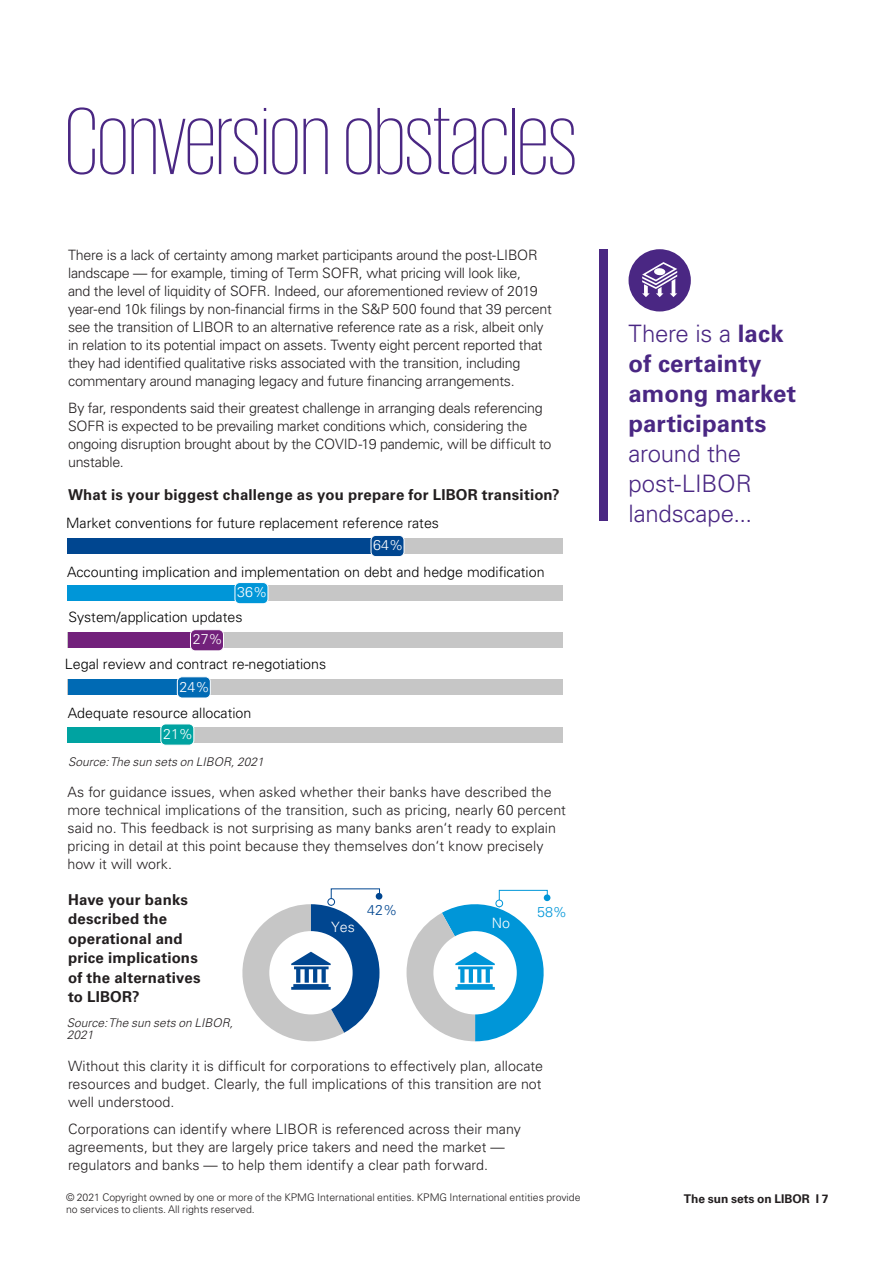
<style>
.page{position:relative;width:893px;height:1263px;background:#fff}
.page>*{position:absolute;margin:0;border:0;box-sizing:border-box;transform-origin:0 0}
.t1{font:200 97.5px "KPMG";color:#4a2783}
.t2{font:700 24px/30px "Univers LT Std";color:#4a2783}
.t3{font:300 24px/30px "Univers LT Std";letter-spacing:-.01em;color:#4a2783}
.t4{font:700 15px/19.5px "Univers LT Std";letter-spacing:.01em;color:#231f20}
.t5{font:300 14.25px/18px "Univers LT Std";letter-spacing:-.015em;color:#231f20}
.t6{font:300 14.25px "Univers LT Std";color:#000}
.t7{font:300 14.25px "Univers LT Std";color:#fff}
.t8{font:300 14.25px "Univers LT Std";color:#004690}
.t9{font:300 14.25px "Univers LT Std";color:#0096d8}
.t10{font:italic 300 12px/12px "Univers LT Std";color:#231f20}
.t11{font:700 12px "Univers LT Std";color:#231f20}
.t12{font:300 10.5px/12px "Univers LT Std";color:#231f20}
.s1{font-weight:300}
</style>
<div class="page">
<div style="left:629px;top:249px;width:62px;height:62px;background:#4a2783;border-radius:50%"></div>
<div style="left:600px;top:249px;width:8px;height:272px;background:#4a2783"></div>
<div style="left:68px;top:538px;width:495px;height:16px;background:#c6c6c6"></div>
<div style="left:68px;top:585px;width:495px;height:16px;background:#c6c6c6"></div>
<div style="left:68px;top:632px;width:495px;height:16px;background:#c6c6c6"></div>
<div style="left:68px;top:680px;width:495px;height:15px;background:#c6c6c6"></div>
<div style="left:68px;top:727px;width:495px;height:15px;background:#c6c6c6"></div>
<div style="left:68px;top:538px;width:317px;height:16px;background:#004690"></div>
<div style="left:68px;top:585px;width:178px;height:16px;background:#0096d8"></div>
<div style="left:68px;top:632px;width:133px;height:16px;background:#72217b"></div>
<div style="left:68px;top:680px;width:119px;height:15px;background:#006ab4"></div>
<div style="left:68px;top:727px;width:104px;height:15px;background:#00a3a1"></div>
<div style="left:371px;top:535px;width:33px;height:22px;background:#004690;border-radius:5px"></div>
<div style="left:371px;top:535px;width:33px;height:22px;border:1px solid #fff;border-radius:5px"></div>
<div style="left:235px;top:582px;width:33px;height:22px;background:#0096d8;border-radius:5px"></div>
<div style="left:235px;top:582px;width:33px;height:22px;border:1px solid #fff;border-radius:5px"></div>
<div style="left:190px;top:630px;width:33px;height:21px;background:#72217b;border-radius:5px"></div>
<div style="left:190px;top:629px;width:34px;height:22px;border:1px solid #fff;border-radius:5px"></div>
<div style="left:177px;top:677px;width:33px;height:21px;background:#006ab4;border-radius:5px"></div>
<div style="left:177px;top:676px;width:34px;height:22px;border:1px solid #fff;border-radius:5px"></div>
<div style="left:161px;top:724px;width:33px;height:21px;background:#00a3a1;border-radius:5px"></div>
<div style="left:160px;top:723px;width:34px;height:22px;border:1px solid #fff;border-radius:5px"></div>
<div style="left:376px;top:893px;width:6px;height:7px;background:#004690;border-radius:50%"></div>
<svg style="left:242px;top:888px;width:138px;height:154px"></svg>
<svg style="left:407px;top:890px;width:144px;height:151px"></svg>
<svg style="left:642px;top:262px;width:35px;height:35px"></svg>
<h1 class="t1" style="left:65px;top:95px;width:513px">Conversion obstacles</h1>
<p class="t5" style="left:68px;top:245px;width:485px">There is a lack of certainty among market participants around the post-LIBOR landscape — for example, timing of Term SOFR, what pricing will look like,<br>and the level of liquidity of SOFR. Indeed, our aforementioned review of 2019 year-end 10k filings by non-financial firms in the S&amp;P 500 found that 39 percent see the transition of LIBOR to an alternative reference rate as a risk, albeit only in relation to its potential impact on assets. Twenty eight percent reported that they had identified qualitative risks associated with the transition, including commentary around managing legacy and future financing arrangements.</p>
<p class="t5" style="left:68px;top:399px;width:485px">By far, respondents said their greatest challenge in arranging deals referencing SOFR is expected to be prevailing market conditions which, considering the ongoing disruption brought about by the COVID-19 pandemic, will be difficult to unstable.</p>
<p class="t4" style="left:68px;top:485px;width:493px">What is your biggest challenge as you prepare for LIBOR transition?</p>
<p class="t6" style="left:66px;top:514px;width:374px">Market conventions for future replacement reference rates</p>
<p class="t6" style="left:67px;top:563px;width:479px">Accounting implication and implementation on debt and hedge modification</p>
<p class="t6" style="left:68px;top:608px;width:176px">System/application updates</p>
<p class="t6" style="left:65px;top:656px;width:263px">Legal review and contract re-negotiations</p>
<p class="t6" style="left:68px;top:704px;width:185px">Adequate resource allocation</p>
<p class="t7" style="left:373px;top:536px;width:32px">64%</p>
<p class="t7" style="left:237px;top:584px;width:32px">36%</p>
<p class="t7" style="left:193px;top:631px;width:32px">27%</p>
<p class="t7" style="left:180px;top:678px;width:32px">24%</p>
<p class="t7" style="left:163px;top:725px;width:32px">21%</p>
<p class="t10" style="left:68px;top:756px;width:197px">Source: The sun sets on LIBOR, 2021</p>
<p class="t5" style="left:68px;top:783px;width:500px">As for guidance issues, when asked whether their banks have described the more technical implications of the transition, such as pricing, nearly 60 percent said no. This feedback is not surprising as many banks aren‘t ready to explain pricing in detail at this point because they themselves don‘t know precisely how it will work.</p>
<p class="t4" style="left:68px;top:890px;width:134px">Have your banks described the operational and price implications of the alternatives to LIBOR?</p>
<p class="t8" style="left:367px;top:902px;width:32px">42%</p>
<p class="t9" style="left:537px;top:903px;width:32px">58%</p>
<p class="t7" style="left:331px;top:919px;width:25px">Yes</p>
<p class="t7" style="left:492px;top:914px;width:20px">No</p>
<p class="t10" style="left:67px;top:1017px;width:168px">Source: The sun sets on LIBOR,<br>2021</p>
<p class="t5" style="left:68px;top:1057px;width:476px;text-align:justify">Without this clarity it is difficult for corporations to effectively plan, allocate resources and budget. Clearly, the full implications of this transition are not well understood.</p>
<p class="t5" style="left:68px;top:1120px;width:454px">Corporations can identify where LIBOR is referenced across their many agreements, but they are largely price takers and need the market — regulators and banks — to help them identify a clear path forward.</p>
<p class="t12" style="left:66px;top:1191px;width:516px">© 2021 Copyright owned by one or more of the KPMG International entities. KPMG International entities provide no services to clients. All rights reserved.</p>
<h2 class="t2" style="left:628px;top:318px;width:169px"><span class="s1">There is a</span> lack of certainty among market participants</h2>
<h2 class="t3" style="left:628px;top:438px;width:125px">around the post-LIBOR landscape...</h2>
<p class="t11" style="left:684px;top:1191px;width:146px">The sun sets on LIBOR I 7</p>
</div>
